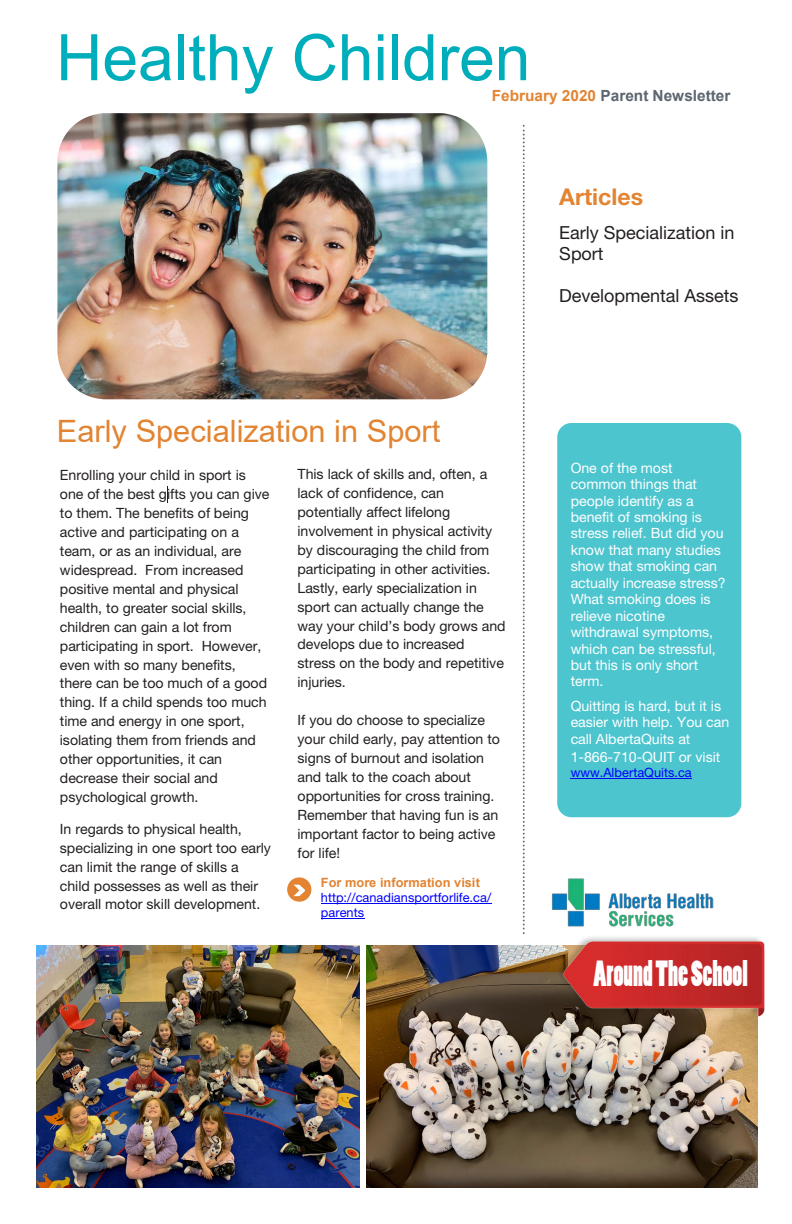
<style>
.page{position:relative;width:792px;height:1224px;background:#fff}
.page>*{position:absolute;margin:0;border:0;box-sizing:border-box;transform-origin:0 0}
.t1{font:64.2px "Arial";color:#00adbb}
.t2{font:34px "Poplar Std";color:#fff;scale:.78 1}
.t3{font:30.8px "Arial";color:#e28432}
.t4{font:700 23.1px "Helvetica Neue LT Std";color:#e28432}
.t5{font:18px/20.9px "Helvetica Neue LT Std";color:#231f20}
.t6{font:700 18px "Arial";color:#fff}
.t7{font:700 15.4px "Arial";color:#5c6670}
.t8{font:14.2px/18.9px "Helvetica Neue LT Std";letter-spacing:-.005em;color:#231f20}
.t9{font:14.2px/16.5px "Helvetica Neue LT Std";color:#fff}
.t10{font:12.8px/15.1px "Helvetica Neue LT Std";letter-spacing:.005em;color:#00f}
.s1{color:#e28432}
.s2{font-family:"Arial";font-weight:700;color:#e28432}
</style>
<div class="page">
<svg style="left:523px;top:126px;width:2px;height:808px"></svg>
<svg style="left:167px;top:486px;width:1px;height:16px"></svg>
<img style="left:551px;top:878px;width:163px;height:48px">
<img style="left:58px;top:113px;width:429px;height:286px;border-radius:48px">
<hr style="left:321px;top:903px;width:170px;height:1px;background:#00f">
<hr style="left:321px;top:918px;width:43px;height:1px;background:#00f">
<div style="left:287px;top:877px;width:24px;height:25px;background:#e28432;border-radius:50%"></div>
<svg style="left:294px;top:885px;width:12px;height:11px"></svg>
<div style="left:557px;top:423px;width:184px;height:394px;background:#4dc5cf;border-radius:14px"></div>
<hr style="left:571px;top:778px;width:121px;height:1px;background:#00f">
<img style="left:366px;top:945px;width:391px;height:243px">
<img style="left:36px;top:945px;width:323px;height:243px">
<img style="left:557px;top:937px;width:208px;height:93px">
<p class="t1" style="left:56px;top:13px;width:476px">Healthy Children</p>
<p class="t7" style="left:492px;top:85px;width:240px"><span class="s1">February 2020</span> Parent Newsletter</p>
<p class="t3" style="left:57px;top:410px;width:385px">Early Specialization in Sport</p>
<p class="t8" style="left:60px;top:466px;width:211px">Enrolling your child in sport is one of the best gifts you can give to them. The benefits of being active and participating on a team, or as an individual, are widespread. From increased positive mental and physical health, to greater social skills, children can gain a lot from participating in sport. However, even with so many benefits, there can be too much of a good thing. If a child spends too much time and energy in one sport, isolating them from friends and other opportunities, it can decrease their social and psychological growth.</p>
<p class="t8" style="left:60px;top:819px;width:213px">In regards to physical health, specializing in one sport too early can limit the range of skills a child possesses as well as their overall motor skill development.</p>
<p class="t8" style="left:298px;top:464px;width:210px">This lack of skills and, often, a lack of confidence, can potentially affect lifelong involvement in physical activity by discouraging the child from participating in other activities.<br>Lastly, early specialization in sport can actually change the way your child’s body grows and develops due to increased stress on the body and repetitive injuries.</p>
<p class="t8" style="left:298px;top:710px;width:204px">If you do choose to specialize your child early, pay attention to signs of burnout and isolation and talk to the coach about opportunities for cross training.<br>Remember that having fun is an important factor to being active for life!</p>
<p class="t10" style="left:321px;top:875px;width:172px"><span class="s2">For more information visit </span>http://canadiansportforlife.ca/ parents</p>
<p class="t4" style="left:559px;top:182px;width:85px">Articles</p>
<p class="t5" style="left:559px;top:222px;width:177px">Early Specialization in<br>Sport</p>
<p class="t5" style="left:559px;top:285px;width:181px">Developmental Assets</p>
<p class="t6" style="left:620px;top:446px;width:67px">$10,000</p>
<p class="t9" style="left:571px;top:459px;width:157px">One of the most common things that people identify as a benefit of smoking is stress relief. But did you know that many studies show that smoking can actually increase stress?<br>What smoking does is relieve nicotine withdrawal symptoms, which can be stressful, but this is only short term.</p>
<p class="t9" style="left:571px;top:697px;width:160px">Quitting is hard, but it is easier with help. You can call AlbertaQuits at</p>
<p class="t9" style="left:571px;top:749px;width:151px">1-866-710-QUIT or visit</p>
<p class="t10" style="left:571px;top:765px;width:123px">www.AlbertaQuits.ca</p>
<p class="t6" style="left:620px;top:545px;width:38px">30%</p>
<p class="t6" style="left:620px;top:654px;width:42px">1000</p>
<p class="t2" style="left:593px;top:955px;width:199px">Around The School</p>
</div>
